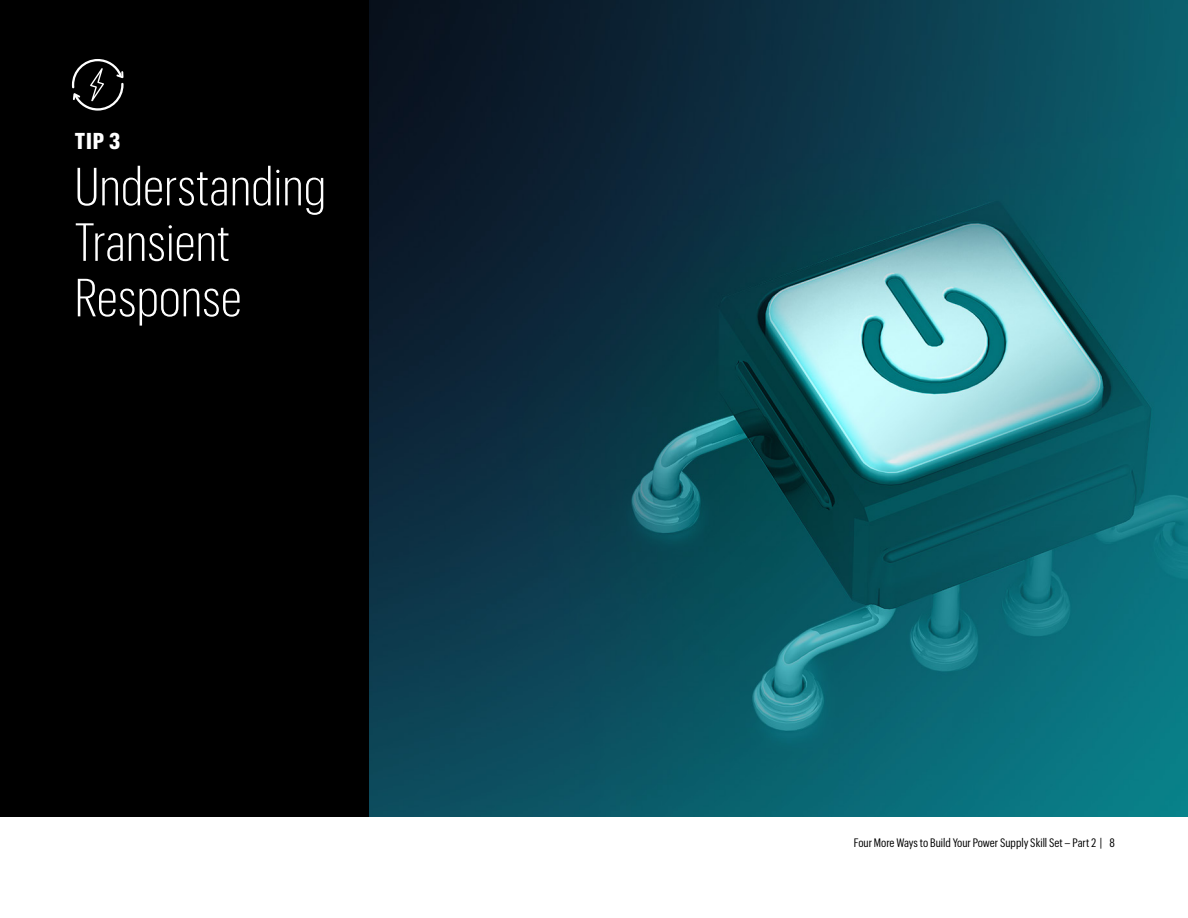
<style>
.page{position:relative;width:1188px;height:918px;background:#fff}
.page>*{position:absolute;margin:0;border:0;box-sizing:border-box;transform-origin:0 0}
.t1{font:300 52.5px/55.5px "Graphik Cond";letter-spacing:.01em;color:#fff}
.t2{font:700 22.5px "Graphik Cond";color:#fff}
.t3{font:12px "Graphik Cond";color:#000}
</style>
<div class="page">
<div style="left:0;top:0;width:394px;height:817px;background:#000"></div>
<img style="left:369px;top:0;width:819px;height:817px">
<svg style="left:72px;top:59px;width:52px;height:52px"></svg>
<h2 class="t2" style="left:75px;top:124px;width:47px">TIP 3</h2>
<h1 class="t1" style="left:75px;top:156px;width:253px">Understanding<br>Transient<br>Response</h1>
<p class="t3" style="left:854px;top:835px;width:263px">Four More Ways to Build Your Power Supply Skill Set – Part 2 | 8</p>
</div>
